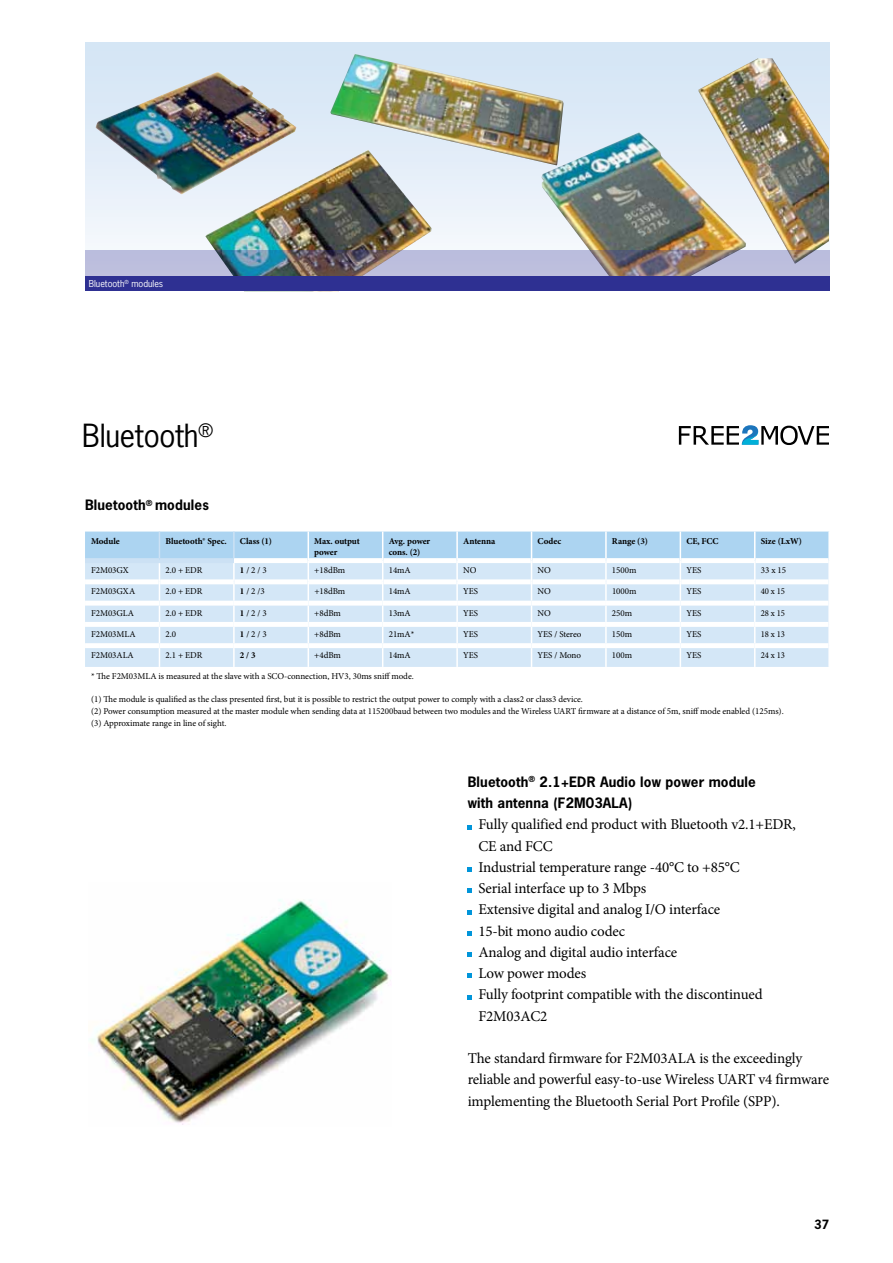
<style>
.page{position:relative;width:893px;height:1263px;background:#fff}
.page>*{position:absolute;margin:0;border:0;box-sizing:border-box;transform-origin:0 0}
.t1{font:30px "News Gothic Std";letter-spacing:-.01em;color:#000}
.t2{font:15px/21.3px "Minion Pro";letter-spacing:-.01em;color:#000}
.t3{font:700 13.5px/21.3px "News Gothic Std";letter-spacing:.01em;color:#000}
.t4{font:700 12px "News Gothic Std";color:#000}
.t5{font:9px/12px "Minion Pro";letter-spacing:-.005em;color:#000}
.t6{font:700 9px/10.5px "Minion Pro";letter-spacing:-.005em;color:#000}
.t7{font:9px "Minion Pro";letter-spacing:-.005em;color:#000;scale:.96 1}
.t8{font:9px "News Gothic Std";color:#fff}
.s1{font-weight:700}
</style>
<div class="page">
<svg style="left:85px;top:531px;width:744px;height:136px"></svg>
<hr style="left:233px;top:531px;width:2px;height:27px;background:#cce1f4">
<div style="left:85px;top:558px;width:74px;height:5px;background:#cce1f4"></div>
<div style="left:159px;top:558px;width:75px;height:5px;background:#cce1f4"></div>
<svg style="left:468px;top:825px;width:4px;height:4px"></svg>
<svg style="left:468px;top:867px;width:4px;height:5px"></svg>
<svg style="left:468px;top:889px;width:4px;height:4px"></svg>
<svg style="left:468px;top:910px;width:4px;height:4px"></svg>
<svg style="left:468px;top:931px;width:4px;height:4px"></svg>
<svg style="left:468px;top:952px;width:4px;height:5px"></svg>
<svg style="left:468px;top:974px;width:4px;height:4px"></svg>
<svg style="left:468px;top:995px;width:4px;height:4px"></svg>
<img style="left:91px;top:899px;width:300px;height:226px">
<svg style="left:679px;top:425px;width:150px;height:20px"></svg>
<svg style="left:85px;top:43px;width:744px;height:249px"></svg>
<img style="left:541px;top:132px;width:157px;height:118px">
<img style="left:698px;top:58px;width:131px;height:192px">
<img style="left:330px;top:54px;width:233px;height:111px">
<img style="left:205px;top:150px;width:227px;height:100px">
<img style="left:96px;top:72px;width:200px;height:123px">
<div style="left:85px;top:276px;width:744px;height:15px;background:#2e3092"></div>
<img style="left:85px;top:250px;width:744px;height:26px">
<p class="t8" style="left:89px;top:278px;width:76px">Bluetooth<sup>®</sup> modules</p>
<h1 class="t1" style="left:82px;top:416px;width:132px">Bluetooth<sup>®</sup></h1>
<h3 class="t3" style="left:85px;top:494px;width:125px">Bluetooth<sup>®</sup> modules</h3>
<p class="t6" style="left:91px;top:536px;width:30px">Module</p>
<p class="t6" style="left:165px;top:536px;width:63px">Bluetooth® Spec.</p>
<p class="t6" style="left:240px;top:536px;width:34px">Class (1)</p>
<p class="t6" style="left:314px;top:536px;width:47px">Max. output power</p>
<p class="t6" style="left:389px;top:536px;width:43px">Avg. power cons. (2)</p>
<p class="t6" style="left:463px;top:536px;width:34px">Antenna</p>
<p class="t6" style="left:538px;top:536px;width:25px">Codec</p>
<p class="t6" style="left:612px;top:536px;width:38px">Range (3)</p>
<p class="t6" style="left:686px;top:536px;width:34px">CE, FCC</p>
<p class="t6" style="left:761px;top:536px;width:43px">Size (LxW)</p>
<p class="t5" style="left:91px;top:564px;width:39px">F2M03GX</p>
<p class="t5" style="left:165px;top:564px;width:38px">2.0 + EDR</p>
<p class="t5" style="left:240px;top:564px;width:28px"><span class="s1">1</span> / 2 / 3</p>
<p class="t5" style="left:314px;top:564px;width:32px">+18dBm</p>
<p class="t5" style="left:389px;top:564px;width:24px">14mA</p>
<p class="t5" style="left:463px;top:564px;width:15px">NO</p>
<p class="t5" style="left:538px;top:564px;width:15px">NO</p>
<p class="t5" style="left:612px;top:564px;width:26px">1500m</p>
<p class="t5" style="left:686px;top:564px;width:16px">YES</p>
<p class="t5" style="left:761px;top:564px;width:27px">33 x 15</p>
<p class="t5" style="left:91px;top:586px;width:46px">F2M03GXA</p>
<p class="t5" style="left:165px;top:586px;width:38px">2.0 + EDR</p>
<p class="t5" style="left:240px;top:586px;width:26px"><span class="s1">1</span> / 2 /3</p>
<p class="t5" style="left:314px;top:586px;width:32px">+18dBm</p>
<p class="t5" style="left:389px;top:586px;width:24px">14mA</p>
<p class="t5" style="left:463px;top:586px;width:16px">YES</p>
<p class="t5" style="left:538px;top:586px;width:15px">NO</p>
<p class="t5" style="left:612px;top:586px;width:26px">1000m</p>
<p class="t5" style="left:686px;top:586px;width:16px">YES</p>
<p class="t7" style="left:761px;top:585px;width:27px">40 x 15</p>
<p class="t5" style="left:91px;top:607px;width:45px">F2M03GLA</p>
<p class="t5" style="left:165px;top:607px;width:38px">2.0 + EDR</p>
<p class="t5" style="left:240px;top:607px;width:28px"><span class="s1">1</span> / 2 / 3</p>
<p class="t5" style="left:314px;top:607px;width:28px">+8dBm</p>
<p class="t5" style="left:389px;top:607px;width:24px">13mA</p>
<p class="t5" style="left:463px;top:607px;width:16px">YES</p>
<p class="t5" style="left:538px;top:607px;width:15px">NO</p>
<p class="t5" style="left:612px;top:607px;width:22px">250m</p>
<p class="t5" style="left:686px;top:607px;width:16px">YES</p>
<p class="t7" style="left:761px;top:607px;width:27px">28 x 15</p>
<p class="t5" style="left:91px;top:628px;width:46px">F2M03MLA</p>
<p class="t5" style="left:165px;top:628px;width:12px">2.0</p>
<p class="t5" style="left:240px;top:628px;width:28px"><span class="s1">1</span> / 2 / 3</p>
<p class="t5" style="left:314px;top:628px;width:28px">+8dBm</p>
<p class="t5" style="left:389px;top:628px;width:27px">21mA*</p>
<p class="t5" style="left:463px;top:628px;width:16px">YES</p>
<p class="t5" style="left:538px;top:628px;width:45px">YES / Stereo</p>
<p class="t5" style="left:612px;top:628px;width:22px">150m</p>
<p class="t5" style="left:686px;top:628px;width:16px">YES</p>
<p class="t7" style="left:761px;top:628px;width:27px">18 x 13</p>
<p class="t5" style="left:91px;top:649px;width:44px">F2M03ALA</p>
<p class="t5" style="left:165px;top:649px;width:38px">2.1 + EDR</p>
<p class="t6" style="left:240px;top:650px;width:17px">2 / 3</p>
<p class="t5" style="left:314px;top:649px;width:28px">+4dBm</p>
<p class="t5" style="left:389px;top:649px;width:24px">14mA</p>
<p class="t5" style="left:463px;top:649px;width:16px">YES</p>
<p class="t5" style="left:538px;top:649px;width:45px">YES / Mono</p>
<p class="t5" style="left:612px;top:649px;width:22px">100m</p>
<p class="t5" style="left:686px;top:649px;width:16px">YES</p>
<p class="t7" style="left:761px;top:649px;width:27px">24 x 13</p>
<p class="t5" style="left:91px;top:671px;width:324px">* The F2M03MLA is measured at the slave with a SCO-connection, HV3, 30ms sniff mode.</p>
<p class="t5" style="left:91px;top:693px;width:694px">(1) The module is qualified as the class presented first, but it is possible to restrict the output power to comply with a class2 or class3 device.<br>(2) Power consumption measured at the master module when sending data at 115200baud between two modules and the Wireless UART firmware at a distance of 5m, sniff mode enabled (125ms). (3) Approximate range in line of sight.</p>
<h3 class="t3" style="left:468px;top:771px;width:290px">Bluetooth<sup>®</sup> 2.1+EDR Audio low power module with antenna (F2M03ALA)</h3>
<p class="t2" style="left:478px;top:814px;width:319px">Fully qualified end product with Bluetooth v2.1+EDR,<br>CE and FCC<br>Industrial temperature range -40°C to +85°C<br>Serial interface up to 3 Mbps<br>Extensive digital and analog I/O interface<br>15-bit mono audio codec<br>Analog and digital audio interface<br>Low power modes<br>Fully footprint compatible with the discontinued<br>F2M03AC2</p>
<h2 class="t2" style="left:468px;top:1048px;width:363px">The standard firmware for F2M03ALA is the exceedingly reliable and powerful easy-to-use Wireless UART v4 firmware implementing the Bluetooth Serial Port Profile (SPP).</h2>
<h3 class="t4" style="left:814px;top:1216px;width:16px">37</h3>
</div>
